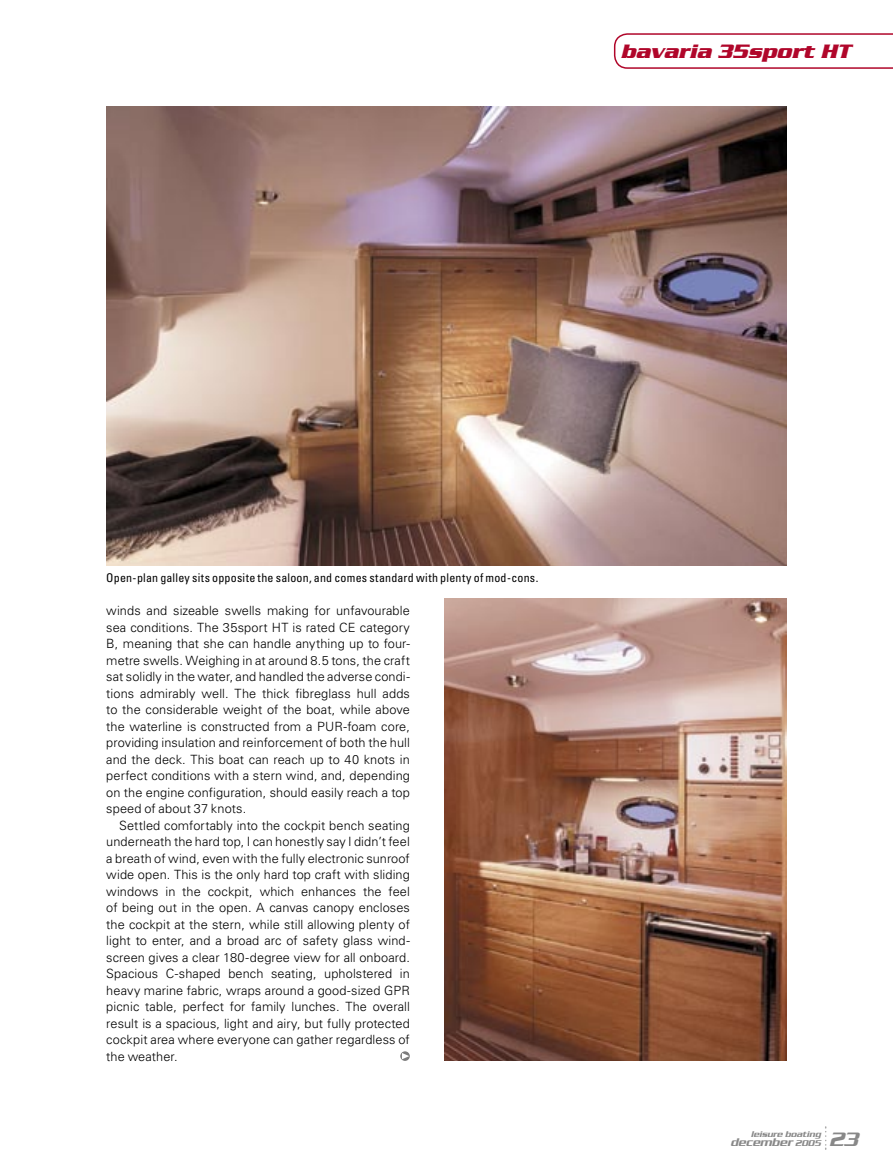
<style>
.page{position:relative;width:893px;height:1174px;background:#fff}
.page>*{position:absolute;margin:0;border:0;box-sizing:border-box;transform-origin:0 0}
.t1{font:italic 700 21px "Serpentine";color:#b0062a}
.t2{font:italic 500 21px "Serpentine";color:#888}
.body{font:300 12.75px/16.5px "Univers";letter-spacing:.005em;color:#000;text-align:justify}
.t3{font:condensed 12px "Univers";letter-spacing:.02em;color:#000}
.t4{font:italic 500 12px "Serpentine";color:#888}
.t5{font:italic 500 9px "Serpentine";color:#888}
.s1{font-size:9px}
</style>
<div class="page">
<img style="left:106px;top:106px;width:681px;height:459px">
<img style="left:444px;top:598px;width:342px;height:462px">
<svg style="left:400px;top:1051px;width:10px;height:9px"></svg>
<svg style="left:402px;top:1053px;width:7px;height:6px"></svg>
<svg style="left:825px;top:1127px;width:2px;height:23px"></svg>
<svg style="left:613px;top:33px;width:280px;height:35px"></svg>
<p class="t1" style="left:621px;top:39px;width:231px">bavaria 35sport HT</p>
<p class="t3" style="left:106px;top:570px;width:434px">Open-plan galley sits opposite the saloon, and comes standard with plenty of mod-cons.</p>
<p class="body" style="left:106px;top:602px;width:305px">winds and sizeable swells making for unfavourable sea conditions. The 35sport HT is rated CE category B, meaning that she can handle anything up to four&shy;metre swells. Weighing in at around 8.5 tons, the craft sat solidly in the water, and handled the adverse condi&shy;tions admirably well. The thick fibreglass hull adds to the considerable weight of the boat, while above the waterline is constructed from a PUR-foam core, providing insulation and reinforcement of both the hull and the deck. This boat can reach up to 40 knots in perfect conditions with a stern wind, and, depending on the engine configuration, should easily reach a top speed of about 37 knots.</p>
<p class="body" style="left:106px;top:817px;width:305px;text-indent:13px">Settled comfortably into the cockpit bench seating underneath the hard top, I can honestly say I didn’t feel a breath of wind, even with the fully electronic sunroof wide open. This is the only hard top craft with sliding windows in the cockpit, which enhances the feel of being out in the open. A canvas canopy encloses the cockpit at the stern, while still allowing plenty of light to enter, and a broad arc of safety glass wind&shy;screen gives a clear 180-degree view for all onboard.<br>Spacious C-shaped bench seating, upholstered in heavy marine fabric, wraps around a good-sized GPR picnic table, perfect for family lunches. The overall result is a spacious, light and airy, but fully protected cockpit area where everyone can gather regardless of the weather.</p>
<p class="t5" style="left:751px;top:1129px;width:71px">leisure boating</p>
<p class="t4" style="left:731px;top:1135px;width:92px">december <span class="s1">2005</span></p>
<p class="t2" style="left:829px;top:1127px;width:30px">23</p>
</div>
